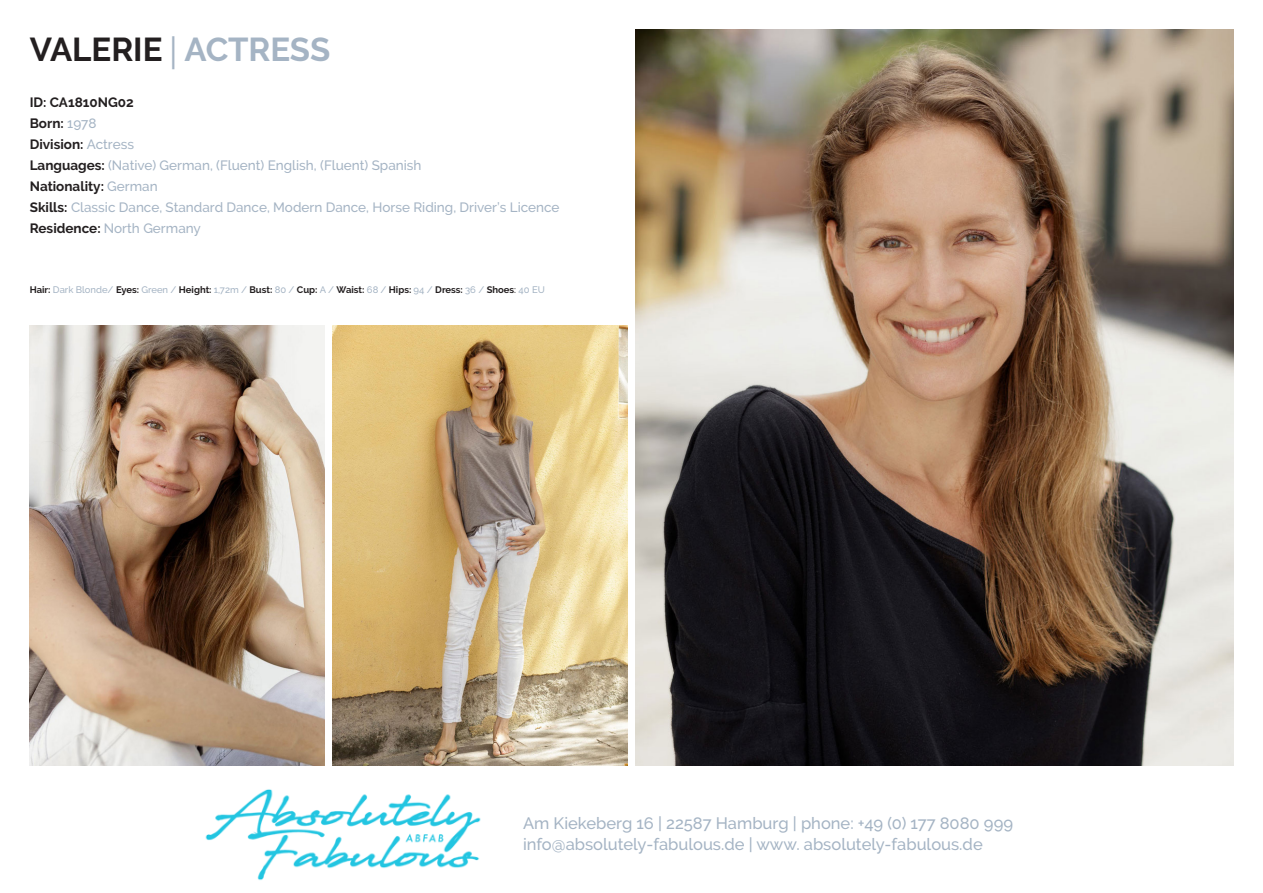
<style>
.page{position:relative;width:1263px;height:893px;background:#fff}
.page>*{position:absolute;margin:0;border:0;box-sizing:border-box;transform-origin:0 0}
.t1{font:700 33px "Raleway";color:#231f20}
.t2{font:500 16.5px/21px "Raleway";color:#a5b4c4}
.t3{font:500 13.5px/21px "Raleway";color:#a5b4c4}
.t4{font:700 13.5px "Raleway";color:#231f20}
.t5{font:700 9.45px "Raleway";color:#231f20}
.s1{font-family:"Myriad Pro";font-weight:400;color:#a5b4c4}
.s2{color:#a5b4c4}
.s3{font-weight:500;color:#a5b4c4}
.s4{font-weight:700;color:#231f20}
.s5{font-weight:500}
</style>
<div class="page">
<img style="left:636px;top:30px;width:597px;height:735px">
<img style="left:30px;top:325px;width:294px;height:440px">
<img style="left:333px;top:325px;width:294px;height:440px">
<img style="left:205px;top:789px;width:276px;height:92px">
<p class="t1" style="left:30px;top:30px;width:302px">VALERIE <span class="s1">|</span> <span class="s2">ACTRESS</span></p>
<p class="t4" style="left:30px;top:95px;width:106px">ID: CA1810NG02</p>
<p class="t4" style="left:30px;top:116px;width:68px">Born: <span class="s3">1978</span></p>
<p class="t4" style="left:30px;top:137px;width:106px">Division: <span class="s3">Actress</span></p>
<p class="t3" style="left:30px;top:155px;width:393px"><span class="s4">Languages:</span> (Native) German, (Fluent) English, (Fluent) Spanish<br><span class="s4">Nationality:</span> German</p>
<p class="t3" style="left:30px;top:197px;width:531px"><span class="s4">Skills:</span> Classic Dance, Standard Dance, Modern Dance, Horse Riding, Driver’s Licence</p>
<p class="t3" style="left:30px;top:218px;width:173px"><span class="s4">Residence:</span> North Germany</p>
<p class="t5" style="left:30px;top:284px;width:517px">Hair: <span class="s3">Dark Blonde/</span> Eyes: <span class="s3">Green /</span> Height: <span class="s3">1,72m /</span> Bust: <span class="s3">80 /</span> Cup: <span class="s3">A /</span> Waist: <span class="s3">68 /</span> Hips: <span class="s3">94 /</span> Dress: <span class="s3">36 /</span> Shoes<span class="s5">:</span> <span class="s3">40 EU</span></p>
<p class="t2" style="left:523px;top:812px;width:491px">Am Kiekeberg 16 | 22587 Hamburg | phone: +49 (0) 177 8080 999 info@absolutely-fabulous.de | www. absolutely-fabulous.de</p>
</div>
